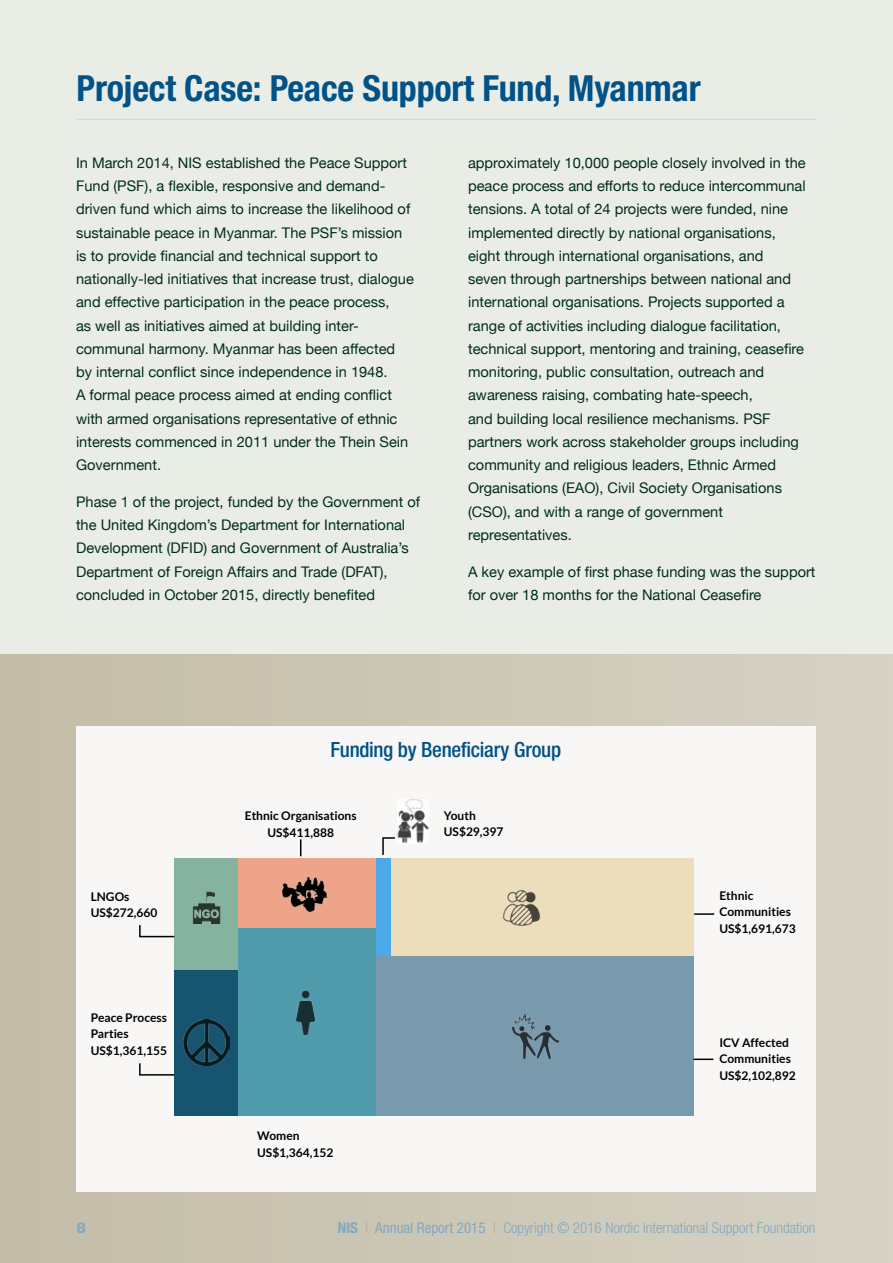
<style>
.page{position:relative;width:893px;height:1263px;background:#eaede6}
.page>*{position:absolute;margin:0;border:0;box-sizing:border-box;transform-origin:0 0}
.t1{font:700 condensed 36px "Helvetica Neue";letter-spacing:-.005em;color:#005288}
.t2{font:500 condensed 21px "Helvetica Neue";letter-spacing:-.015em;color:#005288}
.t3{font:300 condensed 15px "Helvetica Neue";color:#80a8c3}
.t4{font:800 15px "Helvetica Neue";color:#80a8c3}
.t5{font:14.7px/23.2px "Helvetica Neue";color:#002d1a}
.t6{font:700 12px/16.5px "Lato";color:#000}
.s1{font-weight:700}
.s2{font-weight:400;color:#b9b098}
.s3{font-weight:400}
</style>
<div class="page">
<div style="left:0;top:655px;width:892px;height:608px;background:linear-gradient(to right,#c3bda8,#d7d2c4)"></div>
<hr style="left:76px;top:119px;width:740px;height:1px;background:#d1d3d4">
<div style="left:76px;top:726px;width:740px;height:465px;background:#f8f7f5"></div>
<div style="left:174px;top:970px;width:64px;height:145px;background:#175470"></div>
<div style="left:174px;top:858px;width:64px;height:112px;background:#86b39f"></div>
<div style="left:238px;top:928px;width:138px;height:187px;background:#4f9bab"></div>
<div style="left:238px;top:858px;width:138px;height:70px;background:#eea489"></div>
<div style="left:376px;top:956px;width:317px;height:159px;background:#799aad"></div>
<div style="left:376px;top:858px;width:317px;height:98px;background:#ecdebb"></div>
<div style="left:376px;top:858px;width:14px;height:98px;background:#4caae8"></div>
<img style="left:192px;top:892px;width:29px;height:31px">
<img style="left:503px;top:889px;width:37px;height:37px">
<img style="left:512px;top:1013px;width:46px;height:45px">
<img style="left:295px;top:990px;width:21px;height:45px">
<img style="left:183px;top:1019px;width:47px;height:47px">
<img style="left:281px;top:876px;width:47px;height:37px">
<img style="left:397px;top:799px;width:32px;height:44px">
<svg style="left:300px;top:839px;width:1px;height:17px"></svg>
<svg style="left:382px;top:837px;width:13px;height:18px"></svg>
<hr style="left:694px;top:913px;width:20px;height:2px;background:#000">
<hr style="left:693px;top:1058px;width:20px;height:2px;background:#000">
<svg style="left:139px;top:925px;width:36px;height:13px"></svg>
<svg style="left:139px;top:1063px;width:36px;height:13px"></svg>
<h1 class="t1" style="left:76px;top:66px;width:626px">Project Case: Peace Support Fund, Myanmar</h1>
<p class="t5" style="left:76px;top:151px;width:339px">In March 2014, NIS established the Peace Support Fund (PSF), a flexible, responsive and demand&shy;driven fund which aims to increase the likelihood of sustainable peace in Myanmar. The PSF’s mission is to provide financial and technical support to nationally-led initiatives that increase trust, dialogue and effective participation in the peace process,<br>as well as initiatives aimed at building inter&shy;communal harmony. Myanmar has been affected by internal conflict since independence in 1948.<br>A formal peace process aimed at ending conflict with armed organisations representative of ethnic interests commenced in 2011 under the Thein Sein Government.</p>
<p class="t5" style="left:76px;top:490px;width:346px">Phase 1 of the project, funded by the Government of the United Kingdom’s Department for International Development (DFID) and Government of Australia’s Department of Foreign Affairs and Trade (DFAT), concluded in October 2015, directly benefited</p>
<p class="t5" style="left:468px;top:151px;width:339px">approximately 10,000 people closely involved in the peace process and efforts to reduce intercommunal tensions. A total of 24 projects were funded, nine implemented directly by national organisations, eight through international organisations, and<br>seven through partnerships between national and international organisations. Projects supported a range of activities including dialogue facilitation, technical support, mentoring and training, ceasefire monitoring, public consultation, outreach and awareness raising, combating hate-speech,<br>and building local resilience mechanisms. PSF partners work across stakeholder groups including community and religious leaders, Ethnic Armed Organisations (EAO), Civil Society Organisations (CSO), and with a range of government representatives.</p>
<p class="t5" style="left:468px;top:560px;width:349px">A key example of first phase funding was the support for over 18 months for the National Ceasefire</p>
<h2 class="t2" style="left:331px;top:737px;width:232px">Funding by Beneficiary Group</h2>
<p class="t6" style="left:91px;top:888px;width:68px">LNGOs<br>US$272,660</p>
<p class="t6" style="left:91px;top:1009px;width:78px">Peace Process<br>Parties<br>US$1,361,155</p>
<p class="t6" style="left:245px;top:807px;width:113px;text-align:center">Ethnic Organisations<br>US$411,888</p>
<p class="t6" style="left:444px;top:807px;width:61px">Youth<br>US$29,397</p>
<p class="t6" style="left:257px;top:1127px;width:78px">Women<br>US$1,364,152</p>
<p class="t6" style="left:719px;top:887px;width:78px">Ethnic<br>Communities<br>US$1,691,673</p>
<p class="t6" style="left:719px;top:1034px;width:78px">ICV Affected<br>Communities<br>US$2,102,892</p>
<p class="t4" style="left:76px;top:1219px;width:11px">8</p>
<p class="t3" style="left:338px;top:1219px;width:479px"><span class="s1">NIS</span> <span class="s2">|</span> <span class="s3">Annual Report 2015</span> <span class="s2">|</span> Copyright © 2016 Nordic International Support Foundation</p>
</div>
